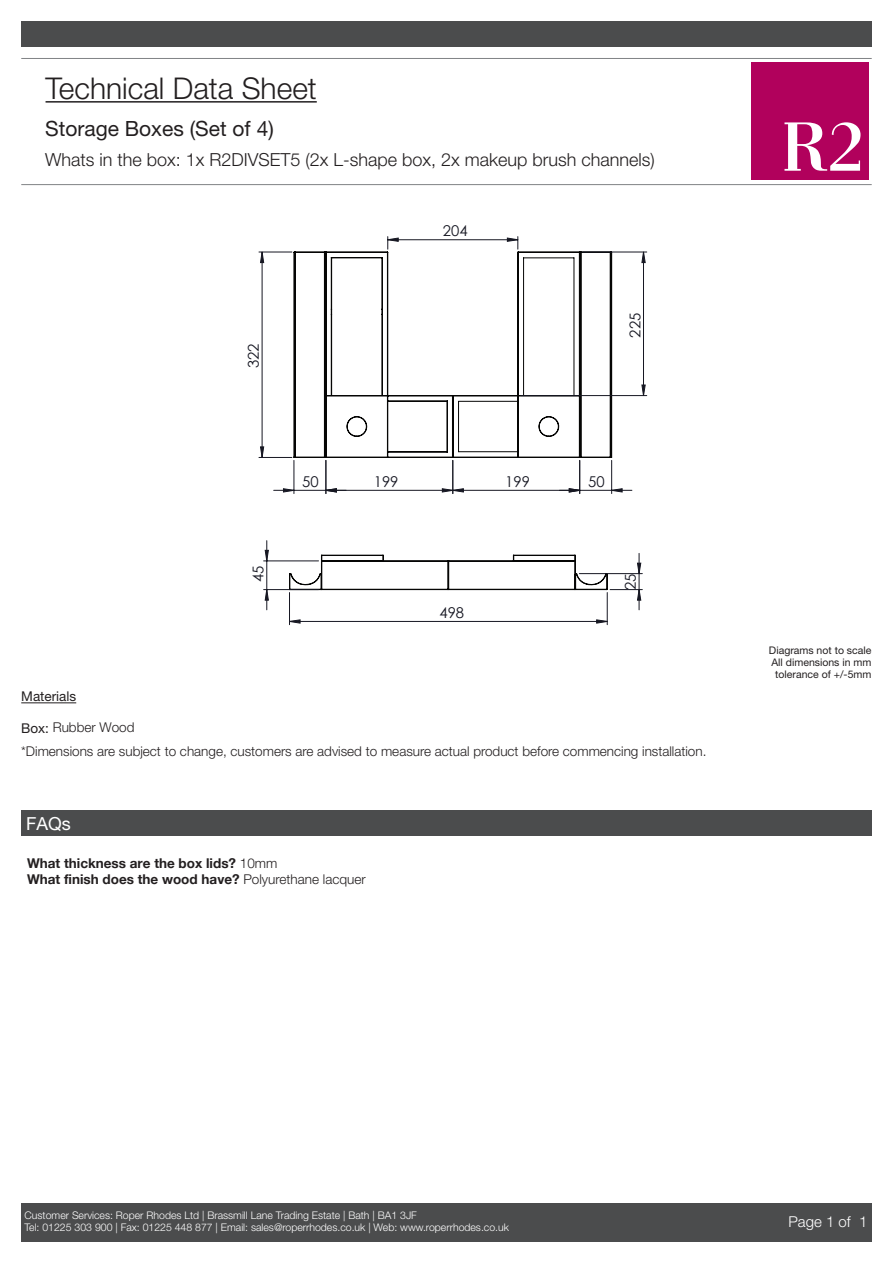
<style>
.page{position:relative;width:893px;height:1263px;background:#fff}
.page>*{position:absolute;margin:0;border:0;box-sizing:border-box;transform-origin:0 0}
.t1{font:300 30px "Helvetica Neue LT Std";color:#231f20}
.t2{font:21px "Helvetica Neue LT Std";color:#231f20}
.t3{font:300 18px "Helvetica Neue LT Std";color:#231f20}
.t4{font:18px "Helvetica Neue LT Std";color:#fff}
.t5{font:300 15px "Helvetica Neue LT Std";color:#fff}
.t6{font:14.85px "Century Gothic";color:#161722}
.t7{font:300 13.5px/23.2px "Helvetica Neue LT Std";color:#231f20}
.t8{font:700 13.5px/16.2px "Helvetica CE55 Roman";color:#231f20}
.t9{font:13.5px "Helvetica Neue LT Std";color:#231f20}
.t10{font:300 10.5px/12.6px "Helvetica Neue LT Std";color:#fff}
.t11{font:10.5px/12px "Helvetica Neue LT Std";color:#231f20;text-align:right}
.s1{font-weight:400}
.s2{font-family:"Helvetica Neue LT Std";font-weight:300}
</style>
<div class="page">
<div style="left:21px;top:1203px;width:851px;height:39px;background:#4b4c4d"></div>
<hr style="left:46px;top:101px;width:271px;height:2px;background:#231f20">
<hr style="left:21px;top:58px;width:851px;height:1px;background:#808285">
<hr style="left:21px;top:184px;width:851px;height:1px;background:#808285">
<div style="left:21px;top:21px;width:851px;height:26px;background:#4b4c4d"></div>
<div style="left:751px;top:62px;width:117px;height:117px;background:#b1015c"></div>
<svg style="left:784px;top:122px;width:76px;height:49px"></svg>
<svg style="left:293px;top:251px;width:319px;height:207px"></svg>
<hr style="left:326px;top:490px;width:127px;height:1px;background:#161722">
<hr style="left:452px;top:460px;width:1px;height:34px;background:#161722">
<hr style="left:579px;top:460px;width:1px;height:34px;background:#161722">
<hr style="left:611px;top:460px;width:1px;height:34px;background:#161722">
<hr style="left:643px;top:252px;width:1px;height:144px;background:#161722">
<hr style="left:521px;top:395px;width:126px;height:1px;background:#161722">
<hr style="left:583px;top:252px;width:64px;height:1px;background:#161722">
<hr style="left:262px;top:252px;width:1px;height:205px;background:#161722">
<hr style="left:259px;top:457px;width:33px;height:1px;background:#161722">
<hr style="left:259px;top:252px;width:33px;height:1px;background:#161722">
<hr style="left:294px;top:460px;width:1px;height:34px;background:#161722">
<hr style="left:325px;top:460px;width:1px;height:34px;background:#161722">
<svg style="left:387px;top:237px;width:132px;height:12px"></svg>
<svg style="left:442px;top:488px;width:190px;height:5px"></svg>
<svg style="left:641px;top:384px;width:5px;height:12px"></svg>
<svg style="left:641px;top:251px;width:5px;height:12px"></svg>
<svg style="left:260px;top:446px;width:5px;height:11px"></svg>
<svg style="left:260px;top:251px;width:5px;height:12px"></svg>
<svg style="left:274px;top:488px;width:72px;height:5px"></svg>
<svg style="left:288px;top:554px;width:320px;height:36px"></svg>
<hr style="left:289px;top:621px;width:318px;height:1px;background:#161722">
<hr style="left:607px;top:592px;width:1px;height:33px;background:#161722">
<hr style="left:289px;top:592px;width:1px;height:33px;background:#161722">
<hr style="left:264px;top:589px;width:55px;height:1px;background:#161722">
<hr style="left:264px;top:560px;width:55px;height:1px;background:#161722">
<hr style="left:610px;top:589px;width:32px;height:1px;background:#161722">
<hr style="left:579px;top:573px;width:63px;height:1px;background:#161722">
<svg style="left:596px;top:619px;width:12px;height:5px"></svg>
<svg style="left:290px;top:619px;width:11px;height:5px"></svg>
<svg style="left:264px;top:541px;width:5px;height:69px"></svg>
<svg style="left:637px;top:553px;width:5px;height:57px"></svg>
<div style="left:21px;top:810px;width:851px;height:25px;background:#4b4c4d"></div>
<hr style="left:21px;top:702px;width:55px;height:1px;background:#231f20">
<h1 class="t1" style="left:46px;top:70px;width:273px">Technical Data Sheet</h1>
<h2 class="t2" style="left:45px;top:116px;width:230px">Storage Boxes (Set of 4)</h2>
<h3 class="t3" style="left:45px;top:148px;width:611px">Whats in the box: 1x R2DIVSET5 (2x L-shape box, 2x makeup brush channels)</h3>
<h3 class="t6" style="left:243px;top:368px;width:26px;rotate:-90deg">322</h3>
<h3 class="t6" style="left:443px;top:221px;width:26px">204</h3>
<h3 class="t6" style="left:625px;top:338px;width:26px;rotate:-90deg">225</h3>
<h3 class="t6" style="left:302px;top:471px;width:18px">50</h3>
<h3 class="t6" style="left:374px;top:471px;width:26px">199</h3>
<h3 class="t6" style="left:505px;top:471px;width:26px">199</h3>
<h3 class="t6" style="left:588px;top:471px;width:18px">50</h3>
<h3 class="t6" style="left:248px;top:582px;width:18px;rotate:-90deg">45</h3>
<h3 class="t6" style="left:620px;top:590px;width:18px;rotate:-90deg">25</h3>
<h3 class="t6" style="left:439px;top:602px;width:26px">498</h3>
<p class="t9" style="left:21px;top:688px;width:56px">Materials</p>
<p class="t7" style="left:21px;top:716px;width:687px"><span class="s1">Box:</span> Rubber Wood<br>*Dimensions are subject to change, customers are advised to measure actual product before commencing installation.</p>
<h3 class="t4" style="left:26px;top:813px;width:46px">FAQs</h3>
<p class="t8" style="left:27px;top:855px;width:340px">What thickness are the box lids? <span class="s2">10mm<br></span>What finish does the wood have? <span class="s2">Polyurethane lacquer</span></p>
<p class="t11" style="left:769px;top:644px;width:104px">Diagrams not to scale<br>All dimensions in mm tolerance of +/-5mm</p>
<p class="t10" style="left:25px;top:1208px;width:486px">Customer Services: Roper Rhodes Ltd | Brassmill Lane Trading Estate | Bath | BA1 3JF<br>Tel: 01225 303 900 | Fax: 01225 448 877 | Email: sales@roperrhodes.co.uk | Web: www.roperrhodes.co.uk</p>
<h3 class="t5" style="left:788px;top:1212px;width:80px">Page 1 of 1</h3>
</div>
